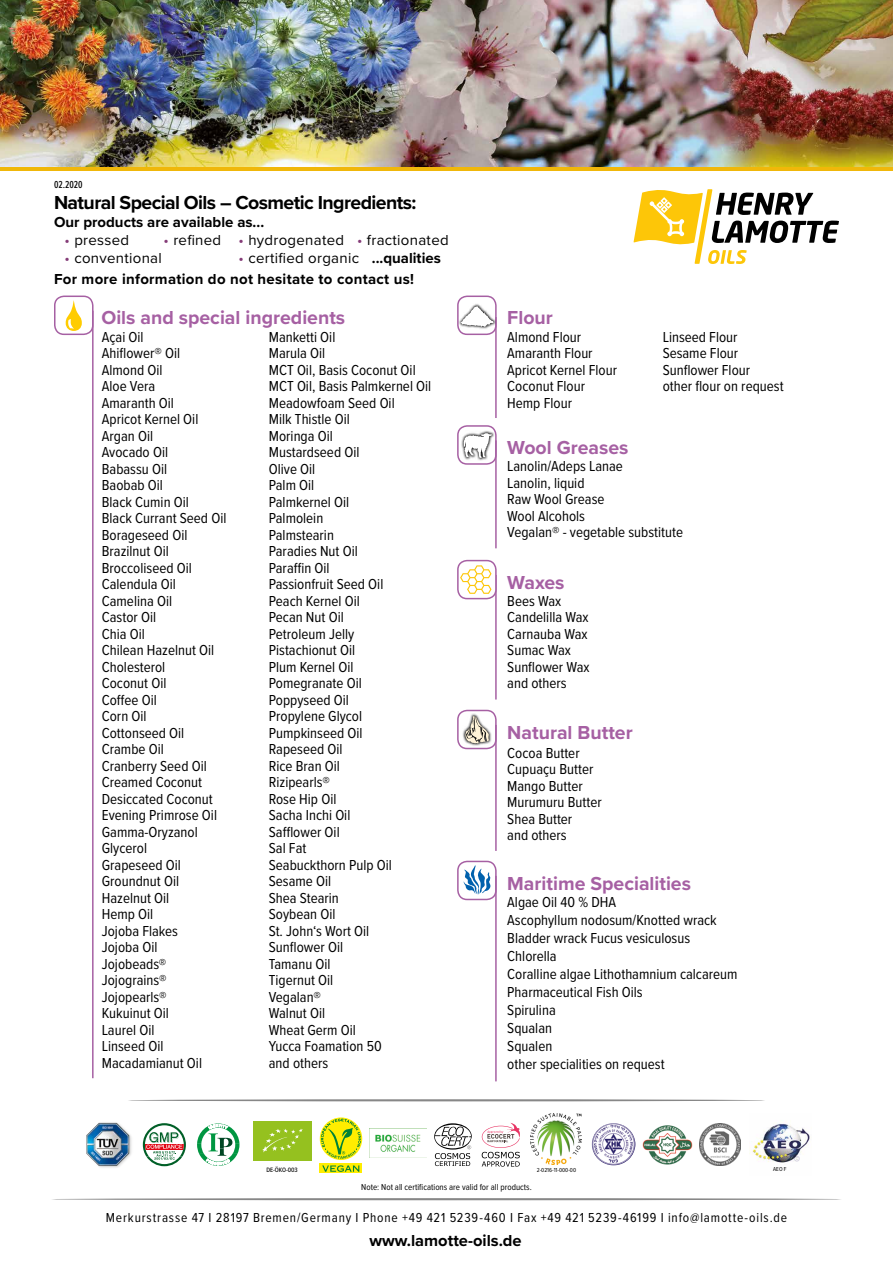
<style>
.page{position:relative;width:893px;height:1263px;background:#fff}
.page>*{position:absolute;margin:0;border:0;box-sizing:border-box;transform-origin:0 0}
.t1{font:700 19.5px "Proxima Nova";color:#a660a3}
.t2{font:700 19.5px "Proxima Nova";letter-spacing:-.03em;color:#000}
.t3{font:700 16.5px "Proxima Nova";color:#000}
.t4{font:15px/16.5px "Proxima Nova Cond";color:#000}
.t5{font:700 15px/21px "Proxima Nova";letter-spacing:.02em;color:#000}
.t6{font:15px "Proxima Nova";letter-spacing:.02em;color:#000}
.t7{font:700 15px "Proxima Nova";color:#000}
.t8{font:13.5px "Proxima Nova Cond";letter-spacing:.06em;color:#000}
.t9{font:500 10.5px "Proxima Nova Ex Cn";color:#000}
.t10{font:9px "Proxima Nova Cond";color:#000}
.t11{font:500 6.6px "Proxima Nova Cond";color:#000}
.t12{font:6px "Proxima Nova Cond";color:#000}
.s1{color:#843b77}
.s2{font-weight:400;color:#843b77}
.s3{font-weight:400}
</style>
<div class="page">
<hr style="left:51px;top:1198px;width:791px;height:2px;background:#878787;border-radius:50%">
<hr style="left:128px;top:1099px;width:637px;height:2px;background:#878787;border-radius:50%">
<div style="left:54px;top:296px;width:40px;height:39px;border:2px solid #a660a3;border-radius:9px"></div>
<hr style="left:92px;top:311px;width:2px;height:767px;background:#a660a3">
<svg style="left:66px;top:300px;width:16px;height:31px"></svg>
<div style="left:457px;top:296px;width:40px;height:39px;border:2px solid #a660a3;border-radius:9px"></div>
<div style="left:457px;top:425px;width:40px;height:40px;border:2px solid #a660a3;border-radius:9px"></div>
<hr style="left:495px;top:317px;width:2px;height:101px;background:#a660a3">
<hr style="left:495px;top:440px;width:2px;height:108px;background:#a660a3">
<div style="left:457px;top:710px;width:40px;height:39px;border:2px solid #a660a3;border-radius:9px"></div>
<div style="left:457px;top:861px;width:40px;height:39px;border:2px solid #a660a3;border-radius:9px"></div>
<hr style="left:495px;top:575px;width:2px;height:124px;background:#a660a3">
<hr style="left:495px;top:725px;width:2px;height:126px;background:#a660a3">
<hr style="left:495px;top:876px;width:2px;height:205px;background:#a660a3">
<svg style="left:458px;top:303px;width:38px;height:27px"></svg>
<svg style="left:460px;top:306px;width:34px;height:21px"></svg>
<svg style="left:461px;top:430px;width:34px;height:31px"></svg>
<svg style="left:464px;top:433px;width:28px;height:25px"></svg>
<svg style="left:463px;top:865px;width:29px;height:32px"></svg>
<svg style="left:462px;top:713px;width:30px;height:33px"></svg>
<svg style="left:465px;top:716px;width:24px;height:27px"></svg>
<div style="left:457px;top:560px;width:40px;height:39px;border:2px solid #a660a3;border-radius:9px"></div>
<svg style="left:460px;top:565px;width:31px;height:29px"></svg>
<img style="left:749px;top:1124px;width:61px;height:39px">
<svg style="left:794px;top:1156px;width:6px;height:5px"></svg>
<svg style="left:143px;top:1123px;width:43px;height:43px"></svg>
<svg style="left:197px;top:1123px;width:42px;height:43px"></svg>
<img style="left:592px;top:1123px;width:43px;height:42px">
<img style="left:699px;top:1124px;width:42px;height:41px">
<img style="left:531px;top:1113px;width:51px;height:52px">
<svg style="left:434px;top:1123px;width:38px;height:43px"></svg>
<svg style="left:482px;top:1123px;width:38px;height:44px"></svg>
<img style="left:369px;top:1128px;width:57px;height:29px">
<img style="left:642px;top:1125px;width:51px;height:40px">
<img style="left:86px;top:1122px;width:46px;height:46px">
<div style="left:320px;top:1163px;width:42px;height:10px;background:#ffed00"></div>
<svg style="left:320px;top:1117px;width:42px;height:43px"></svg>
<svg style="left:321px;top:1119px;width:40px;height:40px;background:#d1dc2e"></svg>
<svg style="left:322px;top:1165px;width:37px;height:7px"></svg>
<svg style="left:0;top:166px;width:893px;height:4px;background:#e3b72a"></svg>
<img style="left:0;top:0;width:893px;height:166px">
<svg style="left:634px;top:189px;width:205px;height:75px"></svg>
<div style="left:253px;top:1121px;width:58px;height:39px;background:#95c11f"></div>
<svg style="left:262px;top:1129px;width:41px;height:23px"></svg>
<p class="t9" style="left:54px;top:176px;width:30px">02.2020</p>
<h1 class="t2" style="left:54px;top:188px;width:364px">Natural Special Oils – Cosmetic Ingredients:</h1>
<p class="t7" style="left:54px;top:211px;width:212px">Our products are available as...</p>
<p class="t6" style="left:64px;top:229px;width:66px"><span class="s1">•</span> pressed</p>
<p class="t6" style="left:164px;top:229px;width:287px"><span class="s1">•</span> refined <span class="s1">•</span> hydrogenated <span class="s1">•</span> fractionated</p>
<p class="t6" style="left:65px;top:247px;width:99px"><span class="s1">•</span> conventional</p>
<p class="t5" style="left:54px;top:247px;width:388px;text-indent:185px"><span class="s2">•</span> <span class="s3">certified organic</span> ...qualities<br>For more information do not hesitate to contact us!</p>
<h1 class="t1" style="left:101px;top:303px;width:245px">Oils and special ingredients</h1>
<p class="t4" style="left:102px;top:328px;width:126px">Açai Oil<br>Ahiflower® Oil<br>Almond Oil<br>Aloe Vera<br>Amaranth Oil<br>Apricot Kernel Oil<br>Argan Oil<br>Avocado Oil<br>Babassu Oil<br>Baobab Oil<br>Black Cumin Oil<br>Black Currant Seed Oil<br>Borageseed Oil<br>Brazilnut Oil<br>Broccoliseed Oil<br>Calendula Oil<br>Camelina Oil<br>Castor Oil<br>Chia Oil<br>Chilean Hazelnut Oil<br>Cholesterol<br>Coconut Oil<br>Coffee Oil<br>Corn Oil<br>Cottonseed Oil<br>Crambe Oil<br>Cranberry Seed Oil<br>Creamed Coconut<br>Desiccated Coconut<br>Evening Primrose Oil<br>Gamma-Oryzanol<br>Glycerol<br>Grapeseed Oil<br>Groundnut Oil<br>Hazelnut Oil<br>Hemp Oil<br>Jojoba Flakes<br>Jojoba Oil<br>Jojobeads®<br>Jojograins®<br>Jojopearls®<br>Kukuinut Oil<br>Laurel Oil<br>Linseed Oil<br>Macadamianut Oil</p>
<p class="t4" style="left:269px;top:328px;width:164px">Manketti Oil<br>Marula Oil<br>MCT Oil, Basis Coconut Oil<br>MCT Oil, Basis Palmkernel Oil<br>Meadowfoam Seed Oil<br>Milk Thistle Oil<br>Moringa Oil<br>Mustardseed Oil<br>Olive Oil<br>Palm Oil<br>Palmkernel Oil<br>Palmolein<br>Palmstearin<br>Paradies Nut Oil<br>Paraffin Oil<br>Passionfruit Seed Oil<br>Peach Kernel Oil<br>Pecan Nut Oil<br>Petroleum Jelly<br>Pistachionut Oil<br>Plum Kernel Oil<br>Pomegranate Oil<br>Poppyseed Oil<br>Propylene Glycol<br>Pumpkinseed Oil<br>Rapeseed Oil<br>Rice Bran Oil<br>Rizipearls®<br>Rose Hip Oil<br>Sacha Inchi Oil<br>Safflower Oil<br>Sal Fat<br>Seabuckthorn Pulp Oil<br>Sesame Oil<br>Shea Stearin<br>Soybean Oil<br>St. John‘s Wort Oil<br>Sunflower Oil<br>Tamanu Oil<br>Tigernut Oil<br>Vegalan®<br>Walnut Oil<br>Wheat Germ Oil<br>Yucca Foamation 50<br>and others</p>
<h1 class="t1" style="left:507px;top:303px;width:47px">Flour</h1>
<p class="t4" style="left:507px;top:328px;width:111px">Almond Flour<br>Amaranth Flour<br>Apricot Kernel Flour<br>Coconut Flour<br>Hemp Flour</p>
<p class="t4" style="left:663px;top:328px;width:122px">Linseed Flour<br>Sesame Flour<br>Sunflower Flour<br>other flour on request</p>
<h1 class="t1" style="left:507px;top:433px;width:123px">Wool Greases</h1>
<p class="t4" style="left:507px;top:457px;width:177px">Lanolin/Adeps Lanae<br>Lanolin, liquid<br>Raw Wool Grease<br>Wool Alcohols<br>Vegalan® - vegetable substitute</p>
<h1 class="t1" style="left:507px;top:568px;width:59px">Waxes</h1>
<p class="t4" style="left:507px;top:592px;width:84px">Bees Wax<br>Candelilla Wax<br>Carnauba Wax<br>Sumac Wax<br>Sunflower Wax and others</p>
<h1 class="t1" style="left:507px;top:718px;width:127px">Natural Butter</h1>
<p class="t4" style="left:507px;top:744px;width:96px">Cocoa Butter<br>Cupuaçu Butter<br>Mango Butter<br>Murumuru Butter<br>Shea Butter<br>and others</p>
<h1 class="t1" style="left:507px;top:868px;width:185px">Maritime Specialities</h1>
<p class="t4" style="left:507px;top:892px;width:232px;line-height:18px">Algae Oil 40 % DHA<br>Ascophyllum nodosum/Knotted wrack<br>Bladder wrack Fucus vesiculosus<br>Chlorella<br>Coralline algae Lithothamnium calcareum<br>Pharmaceutical Fish Oils<br>Spirulina<br>Squalan<br>Squalen<br>other specialities on request</p>
<p class="t11" style="left:266px;top:1165px;width:33px">DE-ÖKO-003</p>
<p class="t12" style="left:537px;top:1165px;width:41px">2-0216-11-000-00</p>
<p class="t12" style="left:773px;top:1165px;width:15px">AEO F</p>
<p class="t10" style="left:361px;top:1180px;width:172px">Note: Not all certifications are valid for all products.</p>
<p class="t8" style="left:106px;top:1207px;width:683px">Merkurstrasse 47 I 28197 Bremen/Germany I Phone +49 421 5239-460 I Fax +49 421 5239-46199 I info@lamotte-oils.de</p>
<p class="t3" style="left:369px;top:1228px;width:154px">www.lamotte-oils.de</p>
</div>
